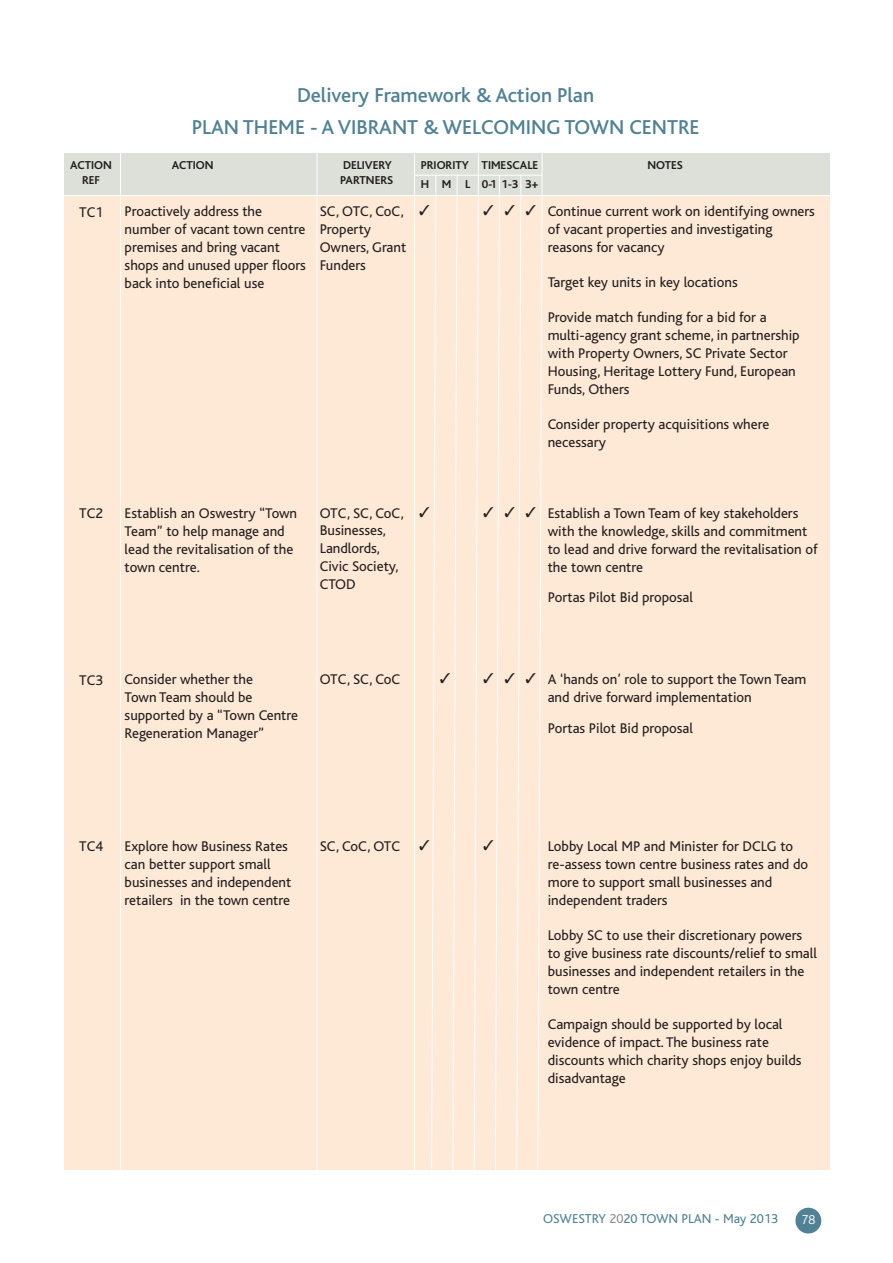
<style>
.page{position:relative;width:893px;height:1263px;background:#fff}
.page>*{position:absolute;margin:0;border:0;box-sizing:border-box;transform-origin:0 0}
.t1{font:500 21px/32.5px "Bliss";color:#508195;text-align:center}
.t2{font:14.7px/18px "Bliss";color:#231f20}
.t3{font:14.25px "Zapf Dingbats ITC";color:#231f20}
.t4{font:13.5px "Bliss";color:#508195}
.t5{font:300 13.5px "Bliss";color:#fff}
.t6{font:700 12px "Bliss";color:#231f20}
.s1{color:#8d8f92}
</style>
<div class="page">
<div style="left:64px;top:153px;width:765px;height:42px;background:#dddfd9"></div>
<div style="left:64px;top:196px;width:765px;height:974px;background:#fee8d6"></div>
<hr style="left:120px;top:142px;width:1px;height:1032px;background:#fff">
<hr style="left:317px;top:142px;width:1px;height:1032px;background:#fff">
<hr style="left:414px;top:146px;width:1px;height:1028px;background:#fff">
<svg style="left:452px;top:174px;width:6px;height:996px"></svg>
<svg style="left:516px;top:174px;width:6px;height:996px"></svg>
<svg style="left:537px;top:153px;width:6px;height:1017px"></svg>
<hr style="left:415px;top:175px;width:127px;height:1px;background:#fff">
<div style="left:795px;top:1208px;width:26px;height:25px;background:#508195;border-radius:50%"></div>
<svg style="left:420px;top:174px;width:17px;height:996px"></svg>
<svg style="left:473px;top:153px;width:27px;height:1017px"></svg>
<h1 class="t1" style="left:192px;top:81px;width:509px">Delivery Framework &amp; Action Plan<br>PLAN THEME - A VIBRANT &amp; WELCOMING TOWN CENTRE</h1>
<p class="t6" style="left:70px;top:161px;width:43px">ACTION</p>
<p class="t6" style="left:172px;top:161px;width:43px">ACTION</p>
<p class="t6" style="left:343px;top:161px;width:50px">DELIVERY</p>
<p class="t6" style="left:421px;top:161px;width:119px">PRIORITY TIMESCALE</p>
<p class="t6" style="left:647px;top:161px;width:37px">NOTES</p>
<p class="t6" style="left:82px;top:176px;width:20px">REF</p>
<p class="t6" style="left:340px;top:176px;width:55px">PARTNERS</p>
<p class="t6" style="left:421px;top:180px;width:119px">H M L 0-1 1-3 3+</p>
<p class="t2" style="left:79px;top:205px;width:25px">TC1</p>
<p class="t2" style="left:125px;top:204px;width:183px">Proactively address the number of vacant town centre premises and bring vacant shops and unused upper floors back into beneficial use</p>
<p class="t2" style="left:548px;top:204px;width:269px">Continue current work on identifying owners of vacant properties and investigating reasons for vacancy</p>
<p class="t2" style="left:320px;top:204px;width:88px">SC, OTC, CoC,<br>Property<br>Owners, Grant<br>Funders</p>
<p class="t3" style="left:483px;top:203px;width:55px">✓✓✓</p>
<p class="t2" style="left:548px;top:275px;width:191px">Target key units in key locations</p>
<p class="t2" style="left:548px;top:310px;width:253px">Provide match funding for a bid for a multi-agency grant scheme, in partnership with Property Owners, SC Private Sector Housing, Heritage Lottery Fund, European Funds, Others</p>
<p class="t2" style="left:548px;top:417px;width:223px">Consider property acquisitions where necessary</p>
<p class="t2" style="left:320px;top:505px;width:86px">OTC, SC, CoC,<br>Businesses,<br>Landlords,<br>Civic Society,<br>CTOD</p>
<p class="t3" style="left:483px;top:505px;width:55px">✓✓✓</p>
<p class="t2" style="left:79px;top:506px;width:25px">TC2</p>
<p class="t2" style="left:125px;top:505px;width:174px">Establish an Oswestry “Town<br>Team” to help manage and lead the revitalisation of the town centre.</p>
<p class="t2" style="left:548px;top:505px;width:271px">Establish a Town Team of key stakeholders with the knowledge, skills and commitment to lead and drive forward the revitalisation of the town centre</p>
<p class="t2" style="left:548px;top:590px;width:147px">Portas Pilot Bid proposal</p>
<p class="t2" style="left:320px;top:672px;width:82px">OTC, SC, CoC</p>
<p class="t3" style="left:440px;top:671px;width:98px">✓ ✓✓✓</p>
<p class="t2" style="left:79px;top:673px;width:25px">TC3</p>
<p class="t2" style="left:125px;top:672px;width:175px">Consider whether the<br>Town Team should be supported by a “Town Centre<br>Regeneration Manager”</p>
<p class="t2" style="left:548px;top:672px;width:260px">A ‘hands on’ role to support the Town Team and drive forward implementation</p>
<p class="t2" style="left:548px;top:721px;width:147px">Portas Pilot Bid proposal</p>
<p class="t2" style="left:79px;top:839px;width:25px">TC4</p>
<p class="t2" style="left:125px;top:838px;width:168px">Explore how Business Rates can better support small businesses and independent retailers in the town centre</p>
<p class="t2" style="left:548px;top:838px;width:262px">Lobby Local MP and Minister for DCLG to re-assess town centre business rates and do more to support small businesses and independent traders</p>
<p class="t2" style="left:548px;top:927px;width:271px">Lobby SC to use their discretionary powers to give business rate discounts/relief to small businesses and independent retailers in the town centre</p>
<p class="t2" style="left:548px;top:1016px;width:255px">Campaign should be supported by local evidence of impact. The business rate discounts which charity shops enjoy builds disadvantage</p>
<p class="t2" style="left:320px;top:838px;width:82px">SC, CoC, OTC</p>
<p class="t4" style="left:543px;top:1214px;width:237px">OSWESTRY <span class="s1">20</span>20 TOWN PLAN - May 2013</p>
<p class="t5" style="left:801px;top:1214px;width:15px">78</p>
</div>
